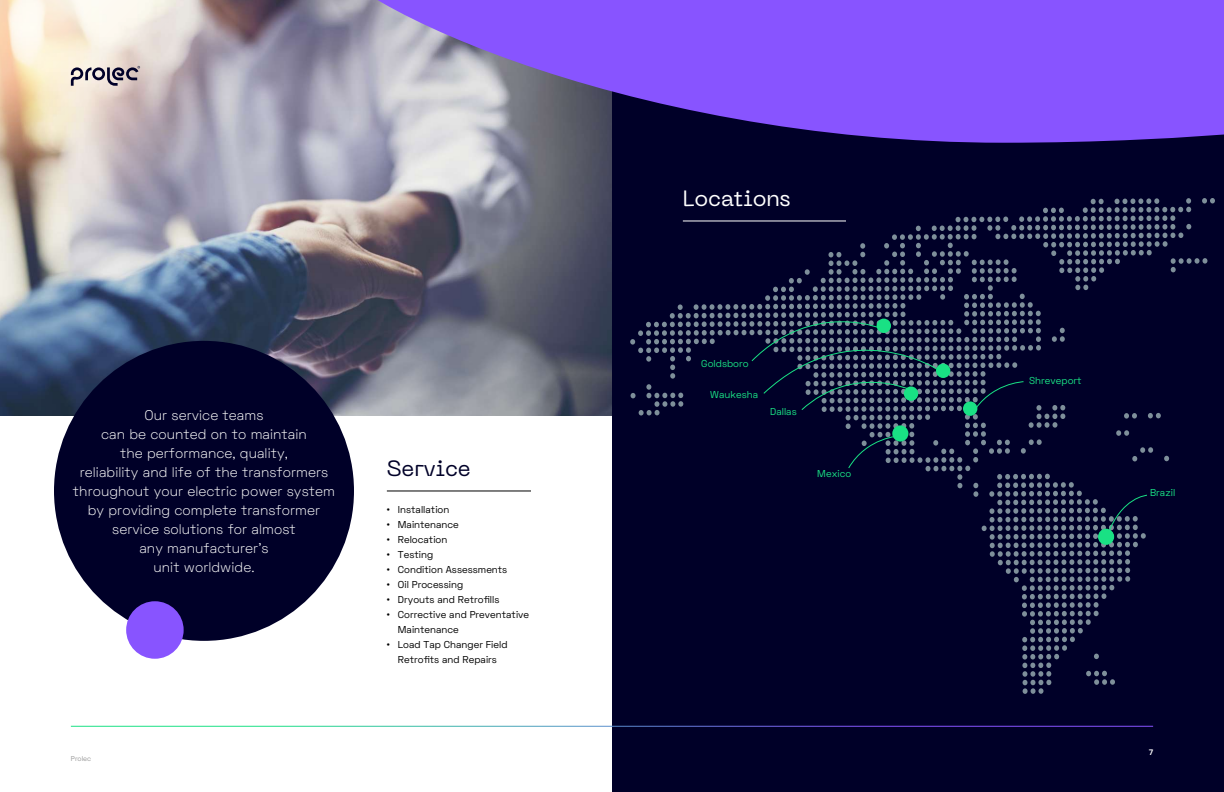
<style>
.page{position:relative;width:1224px;height:792px;background:#fff}
.page>*{position:absolute;margin:0;border:0;box-sizing:border-box;transform-origin:0 0}
.t1{font:22px "Neue Machina";letter-spacing:-.01em;color:#fff}
.t2{font:22px "Neue Machina";letter-spacing:-.01em;color:#000028}
.t3{font:300 14px/19px "Space Grotesk";letter-spacing:.005em;color:#fff;text-align:center}
.t4{font:10px/15px "Space Grotesk";letter-spacing:.005em;color:#000}
.t5{font:10px "Space Grotesk";letter-spacing:.005em;color:#19e184}
.t6{font:700 8px "Space Grotesk";color:#fff;scale:.92 1}
.t7{font:7px "Space Grotesk";letter-spacing:.005em;color:#999}
</style>
<div class="page">
<img style="left:0;top:0;width:612px;height:416px">
<div style="left:612px;top:90px;width:612px;height:702px;background:#000028"></div>
<hr style="left:71px;top:726px;width:1082px;height:1px;background:#fff">
<div style="left:54px;top:341px;width:300px;height:300px;background:#000028;border-radius:50%"></div>
<div style="left:126px;top:601px;width:58px;height:58px;background:#8854ff;border-radius:50%"></div>
<hr style="left:387px;top:491px;width:144px;height:1px;background:#000">
<svg style="left:71px;top:66px;width:69px;height:20px"></svg>
<svg style="left:333px;top:0;width:891px;height:143px;background:#8660e1"></svg>
<svg style="left:630px;top:198px;width:585px;height:496px"></svg>
<div style="left:904px;top:386px;width:14px;height:15px;background:#19e184;border-radius:50%"></div>
<div style="left:936px;top:364px;width:14px;height:14px;background:#19e184;border-radius:50%"></div>
<div style="left:877px;top:319px;width:14px;height:14px;background:#19e184;border-radius:50%"></div>
<div style="left:963px;top:401px;width:14px;height:15px;background:#19e184;border-radius:50%"></div>
<div style="left:892px;top:425px;width:16px;height:17px;background:#19e184;border-radius:50%"></div>
<div style="left:1098px;top:529px;width:16px;height:16px;background:#19e184;border-radius:50%"></div>
<p class="t3" style="left:73px;top:405px;width:263px">Our service teams<br>can be counted on to maintain<br>the performance, quality,<br>reliability and life of the transformers throughout your electric power system by providing complete transformer service solutions for almost<br>any manufacturer’s<br>unit worldwide.</p>
<p class="t7" style="left:71px;top:754px;width:22px">Prolec</p>
<h1 class="t2" style="left:387px;top:454px;width:86px">Service</h1>
<p class="t4" style="left:387px;top:502px;width:64px">• Installation</p>
<p class="t4" style="left:387px;top:517px;width:74px">• Maintenance</p>
<p class="t4" style="left:387px;top:532px;width:62px">• Relocation</p>
<p class="t4" style="left:387px;top:547px;width:48px">• Testing</p>
<p class="t4" style="left:387px;top:562px;width:122px">• Condition Assessments</p>
<p class="t4" style="left:387px;top:577px;width:78px">• Oil Processing</p>
<p class="t4" style="left:387px;top:592px;width:114px">• Dryouts and Retrofills</p>
<p class="t4" style="left:398px;top:607px;width:133px;text-indent:-11px">• Corrective and Preventative<br>Maintenance</p>
<p class="t4" style="left:387px;top:637px;width:122px;text-align:center">• Load Tap Changer Field<br>Retrofits and Repairs</p>
<h1 class="t1" style="left:683px;top:184px;width:109px">Locations</h1>
<p class="t5" style="left:701px;top:357px;width:49px">Goldsboro</p>
<p class="t5" style="left:710px;top:388px;width:49px">Waukesha</p>
<p class="t5" style="left:770px;top:405px;width:28px">Dallas</p>
<p class="t5" style="left:817px;top:467px;width:35px">Mexico</p>
<p class="t5" style="left:1029px;top:374px;width:54px">Shreveport</p>
<p class="t5" style="left:1150px;top:486px;width:27px">Brazil</p>
<p class="t6" style="left:1149px;top:747px;width:6px">7</p>
</div>
